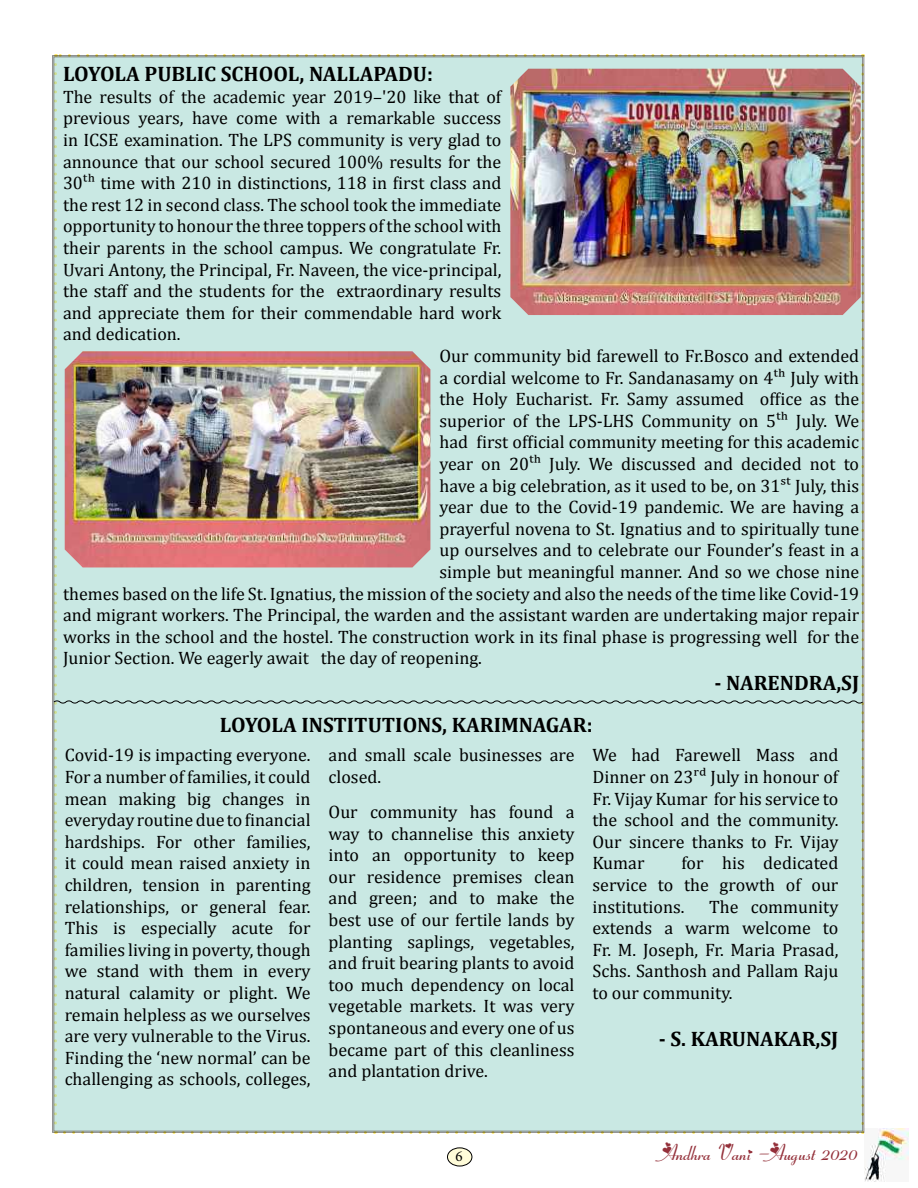
<style>
.page{position:relative;width:918px;height:1188px;background:#fff}
.page>*{position:absolute;margin:0;border:0;box-sizing:border-box;transform-origin:0 0}
.t1{font:22.5px "Fiolex Girls";color:#94303a}
.t2{font:700 21px "Cambria";color:#000}
.t3{font:18px/21.6px "Cambria";color:#000;text-align:justify}
.t4{font:15px "Minion Pro";color:#000}
</style>
<div class="page">
<img style="left:864px;top:1128px;width:44px;height:54px">
<div style="left:447px;top:1148px;width:25px;height:18px;background:#fffcd9;border-radius:50%"></div>
<div style="left:447px;top:1147px;width:25px;height:19px;border:1px solid #000;border-radius:50%"></div>
<img style="left:53px;top:54px;width:811px;height:1080px">
<p class="t2" style="left:63px;top:59px;width:371px">LOYOLA PUBLIC SCHOOL, NALLAPADU:</p>
<p class="t3" style="left:63px;top:86px;width:440px">The results of the academic year 2019–'20 like that of</p>
<p class="t3" style="left:63px;top:107px;width:440px">previous years, have come with a remarkable success</p>
<p class="t3" style="left:63px;top:129px;width:440px">in ICSE examination. The LPS community is very glad to</p>
<p class="t3" style="left:63px;top:151px;width:440px">announce that our school secured 100% results for the</p>
<p class="t3" style="left:63px;top:172px;width:440px">30th time with 210 in distinctions, 118 in first class and</p>
<p class="t3" style="left:63px;top:194px;width:440px">the rest 12 in second class. The school took the immediate</p>
<p class="t3" style="left:63px;top:215px;width:440px">opportunity to honour the three toppers of the school with</p>
<p class="t3" style="left:63px;top:237px;width:440px">their parents in the school campus. We congratulate Fr.</p>
<p class="t3" style="left:63px;top:259px;width:440px">Uvari Antony, the Principal, Fr. Naveen, the vice-principal,</p>
<p class="t3" style="left:63px;top:280px;width:440px">the staff and the students for the extraordinary results</p>
<p class="t3" style="left:63px;top:302px;width:440px">and appreciate them for their commendable hard work</p>
<p class="t3" style="left:63px;top:323px;width:119px">and dedication.</p>
<p class="t3" style="left:439px;top:345px;width:421px">Our community bid farewell to Fr.Bosco and extended</p>
<p class="t3" style="left:439px;top:367px;width:421px">a cordial welcome to Fr. Sandanasamy on 4th July with</p>
<p class="t3" style="left:439px;top:388px;width:421px">the Holy Eucharist. Fr. Samy assumed office as the</p>
<p class="t3" style="left:439px;top:410px;width:421px">superior of the LPS-LHS Community on 5th July. We</p>
<p class="t3" style="left:439px;top:431px;width:421px">had first official community meeting for this academic</p>
<p class="t3" style="left:439px;top:453px;width:421px">year on 20th July. We discussed and decided not to</p>
<p class="t3" style="left:439px;top:475px;width:421px">have a big celebration, as it used to be, on 31st July, this</p>
<p class="t3" style="left:439px;top:496px;width:421px">year due to the Covid-19 pandemic. We are having a</p>
<p class="t3" style="left:439px;top:518px;width:421px">prayerful novena to St. Ignatius and to spiritually tune</p>
<p class="t3" style="left:439px;top:539px;width:421px">up ourselves and to celebrate our Founder’s feast in a</p>
<p class="t3" style="left:439px;top:561px;width:421px">simple but meaningful manner. And so we chose nine</p>
<p class="t3" style="left:63px;top:583px;width:798px">themes based on the life St. Ignatius, the mission of the society and also the needs of the time like Covid-19</p>
<p class="t3" style="left:63px;top:604px;width:798px">and migrant workers. The Principal, the warden and the assistant warden are undertaking major repair</p>
<p class="t3" style="left:63px;top:626px;width:798px">works in the school and the hostel. The construction work in its final phase is progressing well for the</p>
<p class="t3" style="left:63px;top:647px;width:421px">Junior Section. We eagerly await the day of reopening.</p>
<p class="t2" style="left:714px;top:668px;width:146px">- NARENDRA,SJ</p>
<p class="t2" style="left:220px;top:710px;width:374px">LOYOLA INSTITUTIONS, KARIMNAGAR:</p>
<p class="t3" style="left:65px;top:744px;width:247px">Covid-19 is impacting everyone.<br>For a number of families, it could mean making big changes in everyday routine due to financial hardships. For other families, it could mean raised anxiety in children, tension in parenting relationships, or general fear.<br>This is especially acute for families living in poverty, though we stand with them in every natural calamity or plight. We remain helpless as we ourselves are very vulnerable to the Virus.<br>Finding the ‘new normal’ can be challenging as schools, colleges,</p>
<p class="t3" style="left:329px;top:744px;width:247px">and small scale businesses are closed.</p>
<p class="t3" style="left:329px;top:801px;width:247px">Our community has found a way to channelise this anxiety into an opportunity to keep our residence premises clean and green; and to make the best use of our fertile lands by planting saplings, vegetables, and fruit bearing plants to avoid too much dependency on local vegetable markets. It was very spontaneous and every one of us became part of this cleanliness and plantation drive.</p>
<p class="t3" style="left:593px;top:744px;width:247px">We had Farewell Mass and Dinner on 23rd July in honour of Fr. Vijay Kumar for his service to the school and the community.<br>Our sincere thanks to Fr. Vijay Kumar</p>
<p class="t3" style="left:593px;top:852px;width:247px;text-indent:89px">for his dedicated service to the growth of our institutions.</p>
<p class="t3" style="left:593px;top:895px;width:247px;text-indent:117px">The community extends a warm welcome to Fr. M. Joseph, Fr. Maria Prasad, Schs. Santhosh and Pallam Raju to our community.</p>
<p class="t2" style="left:659px;top:1024px;width:181px">- S. KARUNAKAR,SJ</p>
<p class="t4" style="left:456px;top:1146px;width:9px">6</p>
<p class="t1" style="left:662px;top:1139px;width:199px">Andhra Vani -August 2020</p>
</div>
